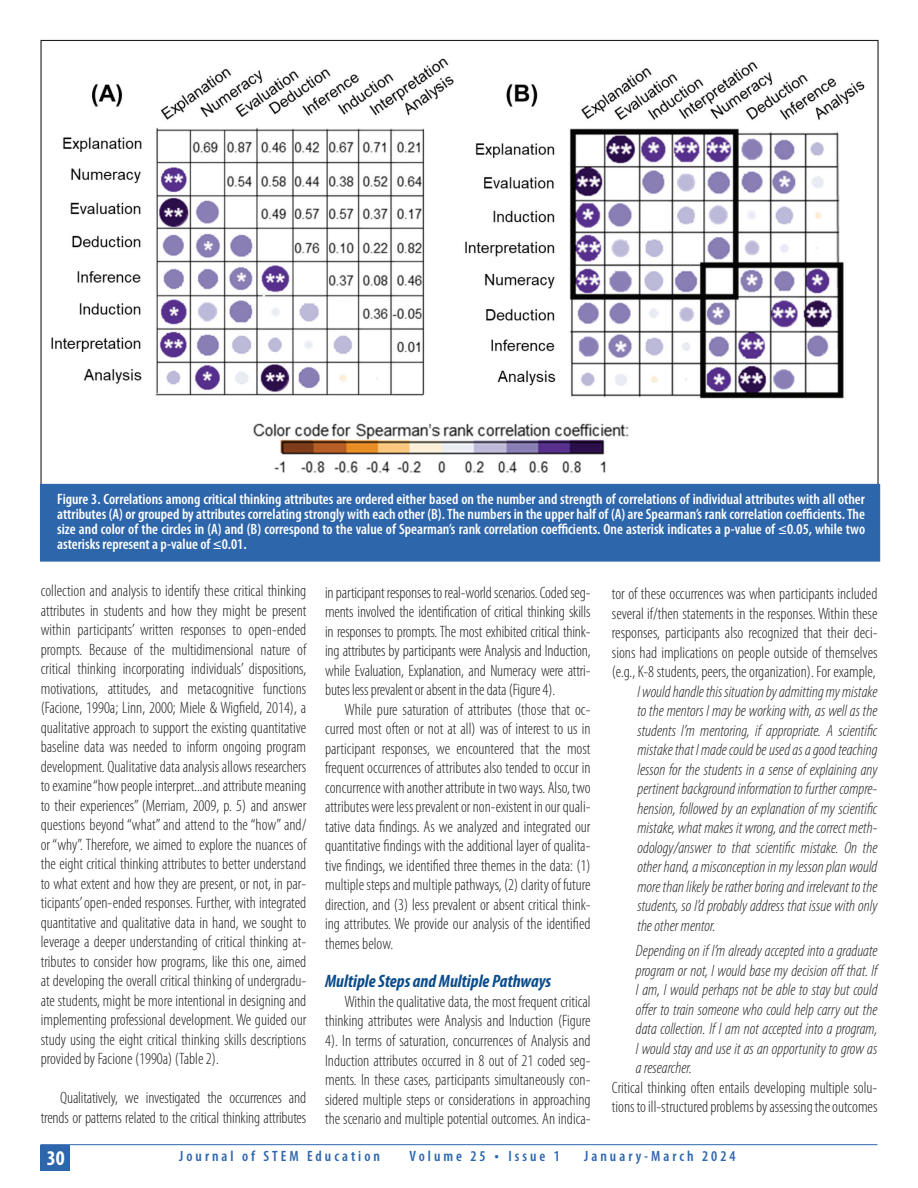
<style>
.page{position:relative;width:918px;height:1188px;background:#fff}
.page>*{position:absolute;margin:0;border:0;box-sizing:border-box;transform-origin:0 0}
.t1{font:700 condensed 21px "Myriad Pro";color:#fff}
.t2{font:italic 700 condensed 18px "Myriad Pro";color:#0b4c8c}
.t3{font:300 condensed 16.5px/19.5px "Myriad Pro";color:#231f20;text-align:justify}
.t4{font:italic 300 condensed 16.5px/19.5px "Myriad Pro";color:#231f20;text-align:justify}
.t5{font:600 condensed 15px/15px "Myriad Pro";color:#fff;text-align:justify}
.t6{font:600 condensed 15px "Myriad Pro";letter-spacing:.2em;color:#2e66ac}
.s1{font-size:16.5px}
</style>
<div class="page">
<hr style="left:40px;top:1144px;width:838px;height:1px;background:#2e66ac">
<div style="left:40px;top:1145px;width:30px;height:26px;background:#2e66ac"></div>
<img style="left:51px;top:58px;width:814px;height:415px">
<div style="left:40px;top:484px;width:840px;height:78px;background:#2e66ac;border:1px solid #2e66ac"></div>
<p class="t5" style="left:57px;top:491px;width:809px">Figure 3. Correlations among critical thinking attributes are ordered either based on the number and strength of correlations of individual attributes with all other attributes (A) or grouped by attributes correlating strongly with each other (B). The numbers in the upper half of (A) are Spearman’s rank correlation coefficients. The size and color of the circles in (A) and (B) correspond to the value of Spearman’s rank correlation coefficients. One asterisk indicates a p-value of ≤0.05, while two asterisks represent a p-value of ≤0.01.</p>
<p class="t3" style="left:41px;top:581px;width:267px">collection and analysis to identify these critical thinking attributes in students and how they might be present within participants’ written responses to open-ended prompts. Because of the multidimensional nature of critical thinking incorporating individuals’ dispositions, motivations, attitudes, and metacognitive functions (Facione, 1990a; Linn, 2000; Miele &amp; Wigfield, 2014), a qualitative approach to support the existing quantitative baseline data was needed to inform ongoing program development. Qualitative data analysis allows researchers to examine “how people interpret...and attribute meaning to their experiences” (Merriam, 2009, p. 5) and answer questions beyond “what” and attend to the “how” and/ or “why”. Therefore, we aimed to explore the nuances of the eight critical thinking attributes to better understand to what extent and how they are present, or not, in par&shy;ticipants’ open-ended responses. Further, with integrated quantitative and qualitative data in hand, we sought to leverage a deeper understanding of critical thinking at&shy;tributes to consider how programs, like this one, aimed at developing the overall critical thinking of undergradu&shy;ate students, might be more intentional in designing and implementing professional development. We guided our study using the eight critical thinking skills descriptions provided by Facione (1990a) (Table 2).</p>
<p class="t3" style="left:41px;top:1088px;width:267px;text-align:right">Qualitatively, we investigated the occurrences and trends or patterns related to the critical thinking attributes</p>
<p class="t3" style="left:325px;top:582px;width:267px">in participant responses to real-world scenarios. Coded seg&shy;ments involved the identification of critical thinking skills in responses to prompts. The most exhibited critical think&shy;ing attributes by participants were Analysis and Induction, while Evaluation, Explanation, and Numeracy were attri&shy;butes less prevalent or absent in the data (Figure 4).</p>
<p class="t3" style="left:325px;top:699px;width:267px;text-indent:20px">While pure saturation of attributes (those that oc&shy;curred most often or not at all) was of interest to us in participant responses, we encountered that the most frequent occurrences of attributes also tended to occur in concurrence with another attribute in two ways. Also, two attributes were less prevalent or non-existent in our quali&shy;tative data findings. As we analyzed and integrated our quantitative findings with the additional layer of qualita&shy;tive findings, we identified three themes in the data: (1) multiple steps and multiple pathways, (2) clarity of future direction, and (3) less prevalent or absent critical think&shy;ing attributes. We provide our analysis of the identified themes below.</p>
<p class="t2" style="left:325px;top:970px;width:228px">Multiple Steps and Multiple Pathways</p>
<p class="t3" style="left:325px;top:992px;width:267px;text-indent:20px">Within the qualitative data, the most frequent critical thinking attributes were Analysis and Induction (Figure 4). In terms of saturation, concurrences of Analysis and Induction attributes occurred in 8 out of 21 coded seg&shy;ments. In these cases, participants simultaneously con&shy;sidered multiple steps or considerations in approaching the scenario and multiple potential outcomes. An indica-</p>
<p class="t3" style="left:612px;top:584px;width:267px">tor of these occurrences was when participants included several if/then statements in the responses. Within these responses, participants also recognized that their deci&shy;sions had implications on people outside of themselves (e.g., K-8 students, peers, the organization). For example,</p>
<p class="t4" style="left:637px;top:682px;width:242px">I would handle this situation by admitting my mistake to the mentors I may be working with, as well as the students I’m mentoring, if appropriate. A scientific mistake that I made could be used as a good teaching lesson for the students in a sense of explaining any pertinent background information to further compre&shy;hension, followed by an explanation of my scientific mistake, what makes it wrong, and the correct meth&shy;odology/answer to that scientific mistake. On the other hand, a misconception in my lesson plan would more than likely be rather boring and irrelevant to the students, so I’d probably address that issue with only the other mentor.</p>
<p class="t4" style="left:636px;top:941px;width:243px">Depending on if I’m already accepted into a graduate program or not, I would base my decision off that. If I am, I would perhaps not be able to stay but could offer to train someone who could help carry out the data collection. If I am not accepted into a program, I would stay and use it as an opportunity to grow as a researcher.</p>
<p class="t3" style="left:612px;top:1078px;width:267px">Critical thinking often entails developing multiple solu&shy;tions to ill-structured problems by assessing the outcomes</p>
<p class="t1" style="left:47px;top:1145px;width:19px">30</p>
<p class="t6" style="left:179px;top:1147px;width:202px">Journal of STEM Education</p>
<p class="t6" style="left:410px;top:1147px;width:152px">Volume 25 <span class="s1">•</span> Issue 1</p>
<p class="t6" style="left:584px;top:1147px;width:153px">January-March 2024</p>
</div>
